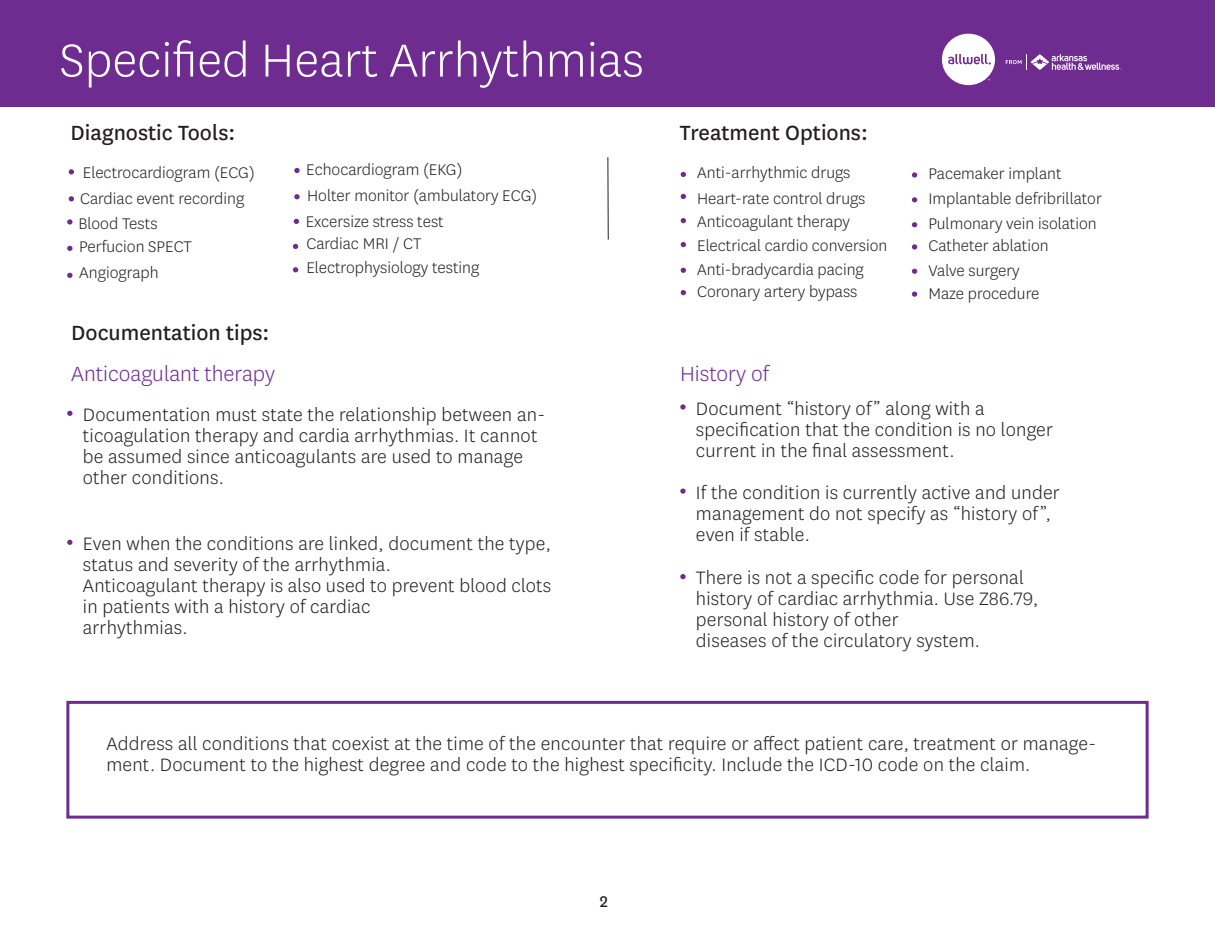
<style>
.page{position:relative;width:1215px;height:945px;background:#fff}
.page>*{position:absolute;margin:0;border:0;box-sizing:border-box;transform-origin:0 0}
.t1{font:300 54px "Centene Sans";color:#fff}
.t2{font:24px "Centene Sans";color:#231f20}
.t3{font:300 24px "Centene Sans";color:#6e2c91}
.t4{font:300 21px/21px "Centene Sans";letter-spacing:.01em;color:#231f20}
.t5{font:300 18px/23px "Centene Sans";color:#231f20}
.t6{font:18px "Centene Sans";color:#231f20}
</style>
<div class="page">
<hr style="left:608px;top:157px;width:1px;height:83px;background:#231f20">
<div style="left:0;top:0;width:1215px;height:106px;background:#6e2c91"></div>
<svg style="left:69px;top:196px;width:5px;height:5px"></svg>
<svg style="left:67px;top:219px;width:6px;height:6px"></svg>
<svg style="left:67px;top:246px;width:6px;height:5px"></svg>
<svg style="left:294px;top:219px;width:5px;height:5px"></svg>
<svg style="left:294px;top:168px;width:6px;height:5px"></svg>
<svg style="left:67px;top:273px;width:6px;height:5px"></svg>
<svg style="left:293px;top:244px;width:5px;height:5px"></svg>
<svg style="left:293px;top:267px;width:5px;height:5px"></svg>
<svg style="left:681px;top:172px;width:5px;height:5px"></svg>
<svg style="left:681px;top:194px;width:5px;height:5px"></svg>
<svg style="left:681px;top:218px;width:5px;height:5px"></svg>
<svg style="left:681px;top:242px;width:5px;height:5px"></svg>
<svg style="left:681px;top:268px;width:5px;height:5px"></svg>
<svg style="left:681px;top:290px;width:5px;height:5px"></svg>
<svg style="left:912px;top:172px;width:5px;height:6px"></svg>
<svg style="left:912px;top:197px;width:5px;height:5px"></svg>
<svg style="left:912px;top:222px;width:5px;height:5px"></svg>
<svg style="left:912px;top:244px;width:5px;height:6px"></svg>
<svg style="left:912px;top:292px;width:5px;height:5px"></svg>
<svg style="left:912px;top:269px;width:5px;height:5px"></svg>
<svg style="left:67px;top:411px;width:6px;height:5px"></svg>
<svg style="left:67px;top:540px;width:6px;height:5px"></svg>
<svg style="left:680px;top:404px;width:6px;height:6px"></svg>
<svg style="left:680px;top:489px;width:6px;height:5px"></svg>
<svg style="left:680px;top:574px;width:6px;height:5px"></svg>
<svg style="left:1006px;top:54px;width:116px;height:16px"></svg>
<svg style="left:942px;top:34px;width:53px;height:51px"></svg>
<svg style="left:294px;top:194px;width:6px;height:5px"></svg>
<div style="left:66px;top:701px;width:1083px;height:118px;border:3px solid #6e2c91"></div>
<svg style="left:69px;top:169px;width:5px;height:5px"></svg>
<h1 class="t1" style="left:60px;top:26px;width:586px">Specified Heart Arrhythmias</h1>
<p class="t2" style="left:71px;top:117px;width:166px">Diagnostic Tools:</p>
<p class="t5" style="left:83px;top:161px;width:173px">Electrocardiogram (ECG)</p>
<p class="t5" style="left:80px;top:186px;width:166px">Cardiac event recording</p>
<p class="t5" style="left:79px;top:211px;width:80px">Blood Tests</p>
<p class="t5" style="left:79px;top:235px;width:114px">Perfucion SPECT</p>
<p class="t5" style="left:79px;top:260px;width:81px">Angiograph</p>
<p class="t5" style="left:306px;top:158px;width:158px">Echocardiogram (EKG)</p>
<p class="t5" style="left:307px;top:183px;width:232px">Holter monitor (ambulatory ECG)</p>
<p class="t5" style="left:306px;top:209px;width:140px">Excersize stress test</p>
<p class="t5" style="left:306px;top:232px;width:117px">Cardiac MRI / CT</p>
<p class="t5" style="left:306px;top:256px;width:175px">Electrophysiology testing</p>
<p class="t2" style="left:71px;top:316px;width:200px">Documentation tips:</p>
<h3 class="t3" style="left:71px;top:359px;width:205px">Anticoagulant therapy</h3>
<p class="t4" style="left:83px;top:403px;width:464px">Documentation must state the relationship between an&shy;ticoagulation therapy and cardia arrhythmias. It cannot be assumed since anticoagulants are used to manage other conditions.</p>
<p class="t4" style="left:83px;top:532px;width:470px">Even when the conditions are linked, document the type, status and severity of the arrhythmia.<br>Anticoagulant therapy is also used to prevent blood clots in patients with a history of cardiac<br>arrhythmias.</p>
<p class="t2" style="left:680px;top:116px;width:189px">Treatment Options:</p>
<p class="t5" style="left:697px;top:161px;width:155px">Anti-arrhythmic drugs</p>
<p class="t5" style="left:697px;top:187px;width:170px">Heart-rate control drugs</p>
<p class="t5" style="left:697px;top:210px;width:154px">Anticoagulant therapy</p>
<p class="t5" style="left:697px;top:234px;width:192px">Electrical cardio conversion</p>
<p class="t5" style="left:697px;top:257px;width:168px">Anti-bradycardia pacing</p>
<p class="t5" style="left:697px;top:280px;width:162px">Coronary artery bypass</p>
<p class="t5" style="left:928px;top:162px;width:135px">Pacemaker implant</p>
<p class="t5" style="left:928px;top:187px;width:175px">Implantable defribrillator</p>
<p class="t5" style="left:928px;top:212px;width:170px">Pulmonary vein isolation</p>
<p class="t5" style="left:928px;top:234px;width:122px">Catheter ablation</p>
<p class="t5" style="left:928px;top:258px;width:112px">Valve surgery<br>Maze procedure</p>
<h3 class="t3" style="left:680px;top:359px;width:90px">History of</h3>
<p class="t4" style="left:696px;top:397px;width:359px">Document “history of” along with a specification that the condition is no longer current in the final assessment.</p>
<p class="t4" style="left:696px;top:481px;width:365px">If the condition is currently active and under management do not specify as “history of”, even if stable.</p>
<p class="t4" style="left:696px;top:567px;width:344px">There is not a specific code for personal history of cardiac arrhythmia. Use Z86.79, personal history of other<br>diseases of the circulatory system.</p>
<p class="t4" style="left:106px;top:732px;width:991px">Address all conditions that coexist at the time of the encounter that require or affect patient care, treatment or manage&shy;ment. Document to the highest degree and code to the highest specificity. Include the ICD-10 code on the claim.</p>
<p class="t6" style="left:600px;top:889px;width:10px">2</p>
</div>
